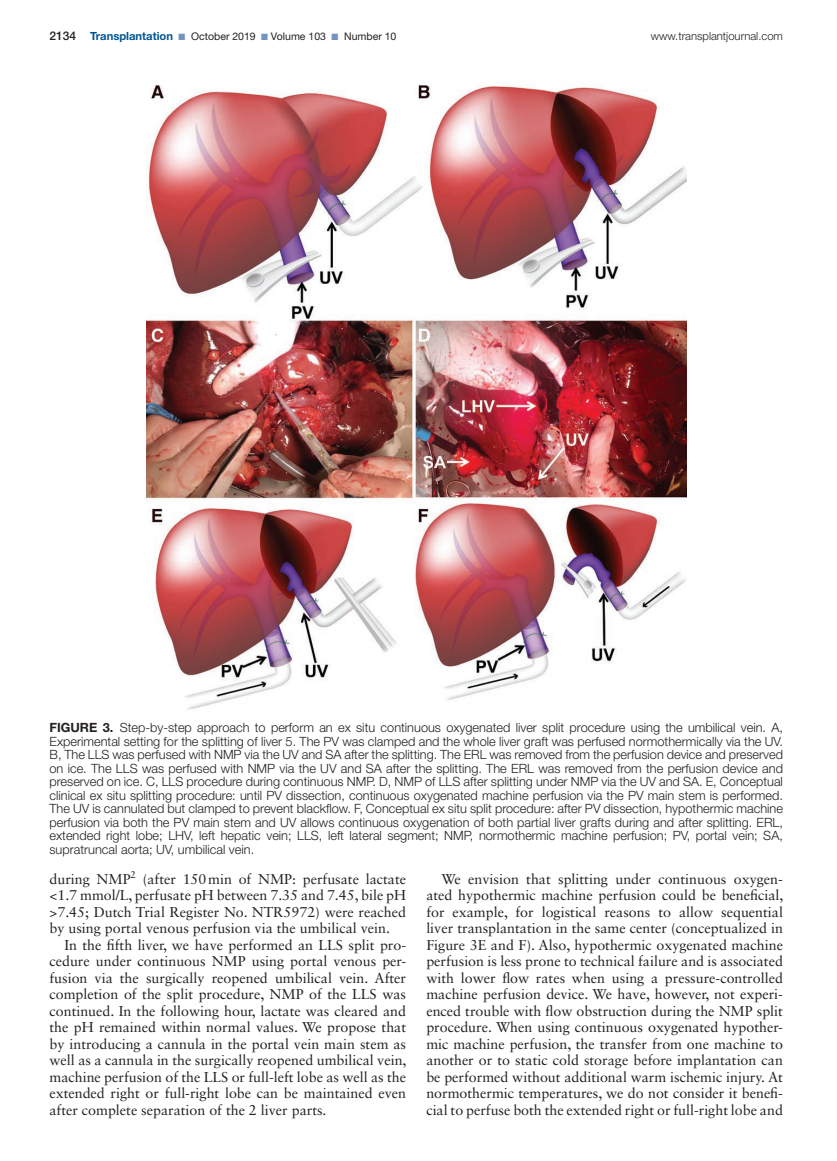
<style>
.page{position:relative;width:837px;height:1161px;background:#fff}
.page>*{position:absolute;margin:0;border:0;box-sizing:border-box;transform-origin:0 0}
.t1{font:14.25px/16.5px "Sabon LT Std";color:#231f20;text-align:justify}
.t2{font:300 12.75px/13.5px "Helvetica Neue LT Std";color:#231f20;text-align:justify}
.t3{font:300 11.25px "Helvetica Neue LT Std";color:#231f20}
.t4{font:10.5px "Helvetica Neue LT Std";color:#231f20}
.s1{font-weight:500;font-size:12px}
.s2{font-weight:700;font-size:11.25px;color:#005595}
.s3{color:#7393c1}
.s4{font-weight:700}
</style>
<div class="page">
<img style="left:146px;top:85px;width:540px;height:625px">
<p class="t4" style="left:50px;top:30px;width:348px"><span class="s1">2134</span> <span class="s2">Transplantation</span> <span class="s3">■</span> October 2019 <span class="s3">■</span> Volume 103 <span class="s3">■</span> Number 10</p>
<p class="t3" style="left:651px;top:29px;width:134px">www.transplantjournal.com</p>
<p class="t2" style="left:50px;top:720px;width:735px"><span class="s4">FIGURE 3.</span> Step-by-step approach to perform an ex situ continuous oxygenated liver split procedure using the umbilical vein. A, Experimental setting for the splitting of liver 5. The PV was clamped and the whole liver graft was perfused normothermically via the UV.<br>B, The LLS was perfused with NMP via the UV and SA after the splitting. The ERL was removed from the perfusion device and preserved on ice. The LLS was perfused with NMP via the UV and SA after the splitting. The ERL was removed from the perfusion device and preserved on ice. C, LLS procedure during continuous NMP. D, NMP of LLS after splitting under NMP via the UV and SA. E, Conceptual clinical ex situ splitting procedure: until PV dissection, continuous oxygenated machine perfusion via the PV main stem is performed.<br>The UV is cannulated but clamped to prevent blackflow. F, Conceptual ex situ split procedure: after PV dissection, hypothermic machine perfusion via both the PV main stem and UV allows continuous oxygenation of both partial liver grafts during and after splitting. ERL, extended right lobe; LHV, left hepatic vein; LLS, left lateral segment; NMP, normothermic machine perfusion; PV, portal vein; SA, supratruncal aorta; UV, umbilical vein.</p>
<p class="t1" style="left:49px;top:871px;width:358px">during NMP<sup>2</sup> (after 150min of NMP: perfusate lactate &lt;1.7 mmol/L, perfusate pH between 7.35 and 7.45, bile pH &gt;7.45; Dutch Trial Register No. NTR5972) were reached by using portal venous perfusion via the umbilical vein.</p>
<p class="t1" style="left:49px;top:937px;width:359px;text-indent:15px">In the fifth liver, we have performed an LLS split pro&shy;cedure under continuous NMP using portal venous per&shy;fusion via the surgically reopened umbilical vein. After completion of the split procedure, NMP of the LLS was continued. In the following hour, lactate was cleared and the pH remained within normal values. We propose that by introducing a cannula in the portal vein main stem as well as a cannula in the surgically reopened umbilical vein, machine perfusion of the LLS or full-left lobe as well as the extended right or full-right lobe can be maintained even after complete separation of the 2 liver parts.</p>
<p class="t1" style="left:426px;top:871px;width:359px;text-indent:15px">We envision that splitting under continuous oxygen&shy;ated hypothermic machine perfusion could be beneficial, for example, for logistical reasons to allow sequential liver transplantation in the same center (conceptualized in Figure 3E and F). Also, hypothermic oxygenated machine perfusion is less prone to technical failure and is associated with lower flow rates when using a pressure-controlled machine perfusion device. We have, however, not experi&shy;enced trouble with flow obstruction during the NMP split procedure. When using continuous oxygenated hypother&shy;mic machine perfusion, the transfer from one machine to another or to static cold storage before implantation can be performed without additional warm ischemic injury. At normothermic temperatures, we do not consider it benefi&shy;cial to perfuse both the extended right or full-right lobe and</p>
</div>
